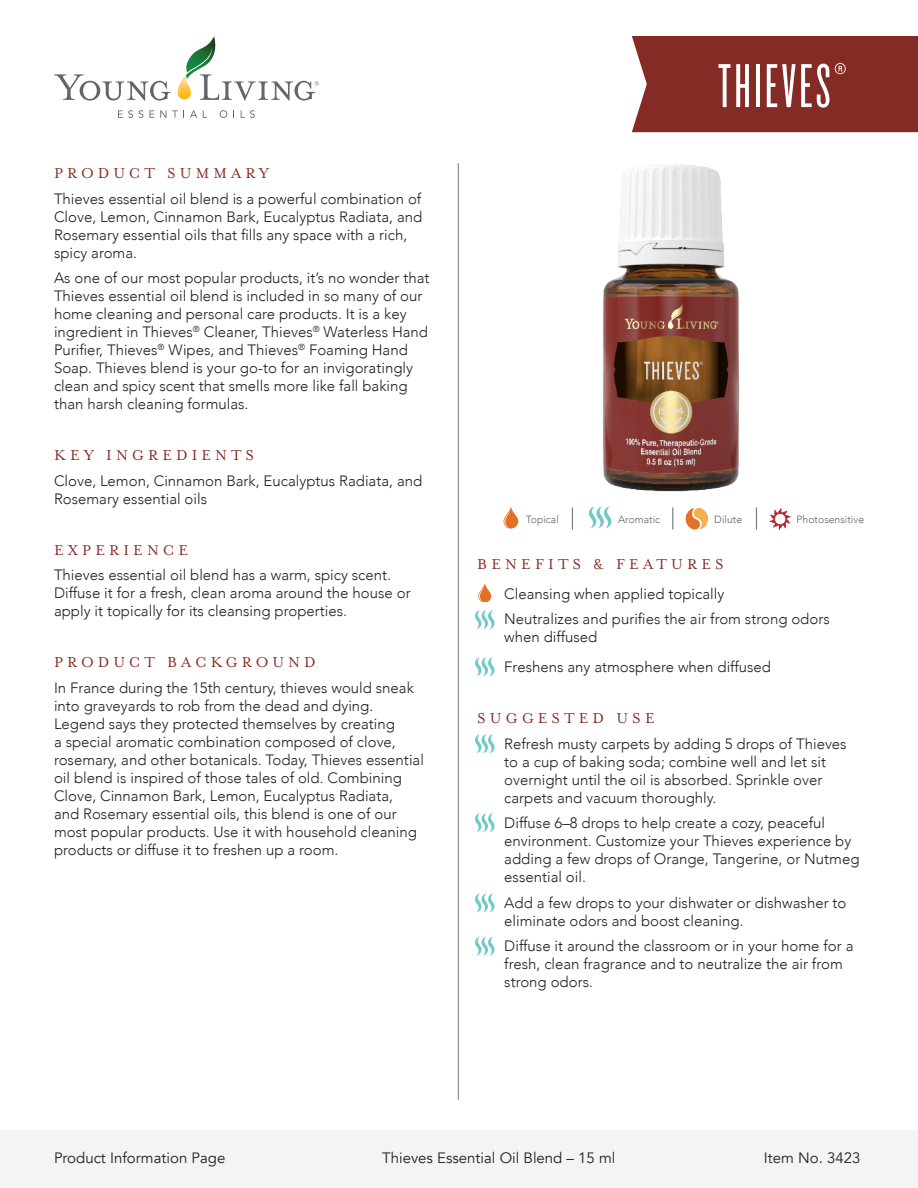
<style>
.page{position:relative;width:918px;height:1188px;background:#fff}
.page>*{position:absolute;margin:0;border:0;box-sizing:border-box;transform-origin:0 0}
.t1{font:64.5px "Knockout 26 Junior Flywght";letter-spacing:.05em;color:#fff}
.t2{font:16.5px "Mrs Eaves OT";letter-spacing:.25em;color:#852b26}
.t3{font:300 15px/18px "Avenir";color:#231f20}
.t4{font:15px "Avenir";color:#231f20}
.t5{font:300 10.5px "Avenir";color:#63656a}
</style>
<div class="page">
<div style="left:0;top:1130px;width:918px;height:58px;background:#f4f4f4"></div>
<svg style="left:54px;top:74px;width:117px;height:27px"></svg>
<svg style="left:118px;top:110px;width:15px;height:8px"></svg>
<svg style="left:139px;top:110px;width:4px;height:8px"></svg>
<svg style="left:150px;top:110px;width:4px;height:8px"></svg>
<svg style="left:160px;top:110px;width:6px;height:8px"></svg>
<svg style="left:172px;top:110px;width:6px;height:8px"></svg>
<svg style="left:190px;top:110px;width:7px;height:8px"></svg>
<svg style="left:220px;top:110px;width:7px;height:8px"></svg>
<svg style="left:241px;top:110px;width:14px;height:8px"></svg>
<svg style="left:177px;top:36px;width:142px;height:65px"></svg>
<hr style="left:458px;top:163px;width:1px;height:937px;background:#777779">
<div style="left:632px;top:36px;width:286px;height:96px;background:#852b26"></div>
<img style="left:602px;top:164px;width:137px;height:328px">
<svg style="left:504px;top:506px;width:14px;height:23px"></svg>
<svg style="left:589px;top:506px;width:22px;height:22px"></svg>
<svg style="left:475px;top:610px;width:20px;height:19px"></svg>
<svg style="left:475px;top:657px;width:20px;height:19px"></svg>
<svg style="left:475px;top:734px;width:20px;height:19px"></svg>
<svg style="left:475px;top:893px;width:20px;height:19px"></svg>
<svg style="left:475px;top:813px;width:20px;height:19px"></svg>
<svg style="left:475px;top:937px;width:20px;height:19px"></svg>
<svg style="left:686px;top:508px;width:22px;height:22px"></svg>
<svg style="left:769px;top:508px;width:22px;height:22px"></svg>
<svg style="left:572px;top:508px;width:1px;height:21px"></svg>
<svg style="left:672px;top:508px;width:1px;height:21px"></svg>
<svg style="left:756px;top:508px;width:1px;height:21px"></svg>
<svg style="left:478px;top:583px;width:13px;height:19px"></svg>
<p class="t2" style="left:54px;top:164px;width:217px">PRODUCT SUMMARY</p>
<p class="t3" style="left:54px;top:190px;width:370px">Thieves essential oil blend is a powerful combination of Clove, Lemon, Cinnamon Bark, Eucalyptus Radiata, and Rosemary essential oils that fills any space with a rich, spicy aroma.</p>
<p class="t3" style="left:54px;top:269px;width:377px">As one of our most popular products, it’s no wonder that Thieves essential oil blend is included in so many of our home cleaning and personal care products. It is a key ingredient in Thieves<sup>®</sup> Cleaner, Thieves<sup>®</sup> Waterless Hand Purifier, Thieves<sup>®</sup> Wipes, and Thieves<sup>®</sup> Foaming Hand Soap. Thieves blend is your go-to for an invigoratingly clean and spicy scent that smells more like fall baking than harsh cleaning formulas.</p>
<p class="t2" style="left:54px;top:446px;width:202px">KEY INGREDIENTS</p>
<p class="t3" style="left:54px;top:472px;width:370px">Clove, Lemon, Cinnamon Bark, Eucalyptus Radiata, and<br>Rosemary essential oils</p>
<p class="t2" style="left:54px;top:541px;width:136px">EXPERIENCE</p>
<p class="t3" style="left:54px;top:566px;width:358px">Thieves essential oil blend has a warm, spicy scent.<br>Diffuse it for a fresh, clean aroma around the house or apply it topically for its cleansing properties.</p>
<p class="t2" style="left:54px;top:653px;width:263px">PRODUCT BACKGROUND</p>
<p class="t3" style="left:54px;top:679px;width:371px">In France during the 15th century, thieves would sneak into graveyards to rob from the dead and dying.<br>Legend says they protected themselves by creating<br>a special aromatic combination composed of clove, rosemary, and other botanicals. Today, Thieves essential oil blend is inspired of those tales of old. Combining Clove, Cinnamon Bark, Lemon, Eucalyptus Radiata,<br>and Rosemary essential oils, this blend is one of our most popular products. Use it with household cleaning products or diffuse it to freshen up a room.</p>
<p class="t1" style="left:718px;top:50px;width:130px">THIEVES®</p>
<p class="t5" style="left:526px;top:513px;width:35px">Topical</p>
<p class="t5" style="left:618px;top:513px;width:44px">Aromatic</p>
<p class="t5" style="left:714px;top:513px;width:29px">Dilute</p>
<p class="t5" style="left:797px;top:513px;width:69px">Photosensitive</p>
<p class="t2" style="left:477px;top:555px;width:248px">BENEFITS &amp; FEATURES</p>
<p class="t3" style="left:477px;top:584px;width:249px">• Cleansing when applied topically</p>
<p class="t3" style="left:504px;top:610px;width:327px;text-indent:-27px">• Neutralizes and purifies the air from strong odors when diffused</p>
<p class="t3" style="left:477px;top:658px;width:295px">• Freshens any atmosphere when diffused</p>
<p class="t2" style="left:477px;top:709px;width:179px">SUGGESTED USE</p>
<p class="t3" style="left:504px;top:734px;width:344px;text-indent:-27px">• Refresh musty carpets by adding 5 drops of Thieves to a cup of baking soda; combine well and let sit overnight until the oil is absorbed. Sprinkle over carpets and vacuum thoroughly.</p>
<p class="t3" style="left:504px;top:814px;width:357px;text-indent:-27px">• Diffuse 6–8 drops to help create a cozy, peaceful environment. Customize your Thieves experience by adding a few drops of Orange, Tangerine, or Nutmeg essential oil.</p>
<p class="t3" style="left:504px;top:893px;width:344px;text-indent:-27px">• Add a few drops to your dishwater or dishwasher to eliminate odors and boost cleaning.</p>
<p class="t3" style="left:504px;top:937px;width:351px;text-indent:-27px">• Diffuse it around the classroom or in your home for a fresh, clean fragrance and to neutralize the air from strong odors.</p>
<p class="t4" style="left:54px;top:1148px;width:173px">Product Information Page</p>
<p class="t4" style="left:382px;top:1148px;width:235px">Thieves Essential Oil Blend – 15 ml</p>
<p class="t4" style="left:764px;top:1148px;width:98px">Item No. 3423</p>
</div>
